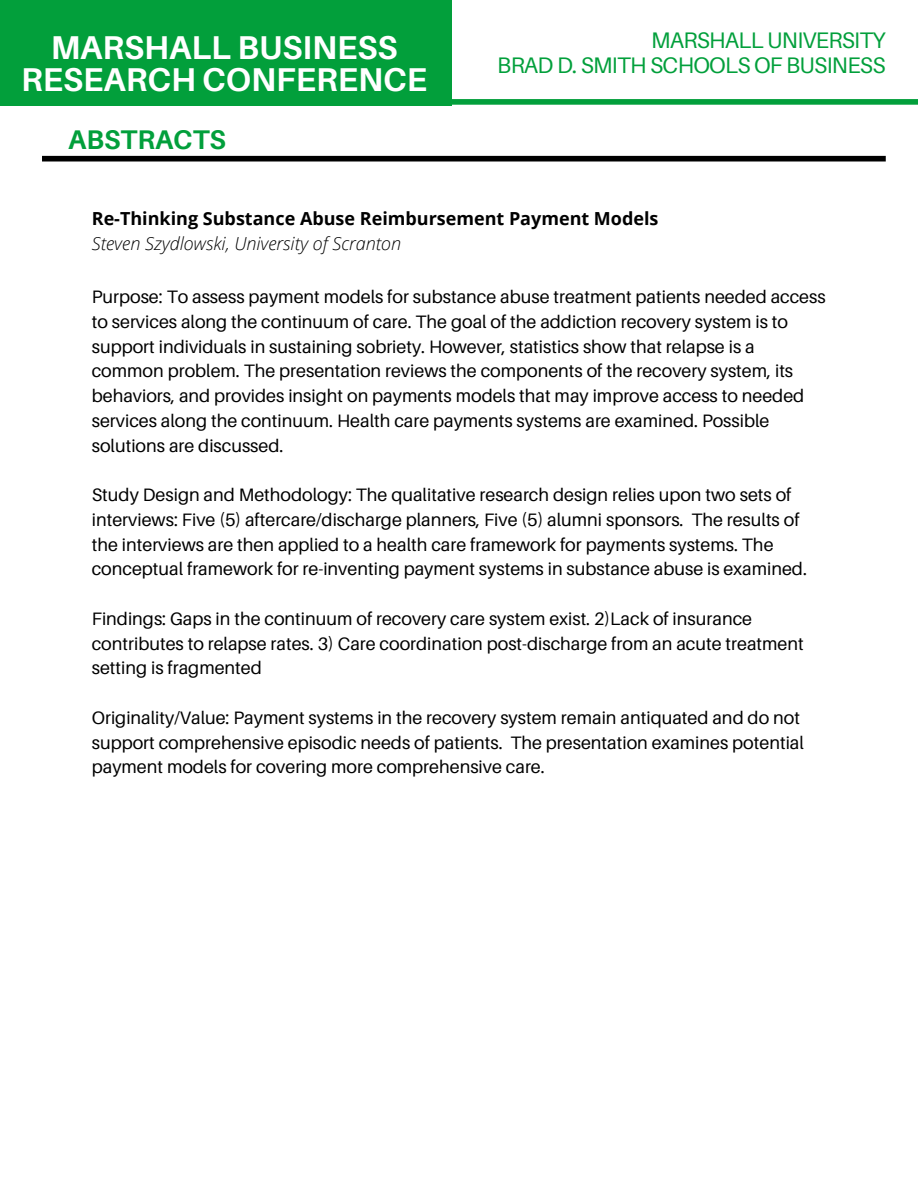
<style>
.page{position:relative;width:918px;height:1188px;background:#fff}
.page>*{position:absolute;margin:0;border:0;box-sizing:border-box;transform-origin:0 0}
.t1{font:700 33px/32.7px "Aileron";color:#fff;text-align:center}
.t2{font:700 27px "Aileron";color:#029f3b}
.t3{font:22.5px/25.8px "Aileron";letter-spacing:-.03em;color:#029f3b;text-align:right}
.t4{font:18px/24.8px "Aileron";color:#000}
.t5{font:700 18px "Open Sans";color:#000}
.t6{font:italic 300 18px "Open Sans";color:#000}
</style>
<div class="page">
<div style="left:255px;top:99px;width:663px;height:6px;background:#029f3b"></div>
<div style="left:42px;top:156px;width:844px;height:6px;background:#000"></div>
<div style="left:0;top:0;width:452px;height:106px;background:#029f3b"></div>
<h1 class="t1" style="left:21px;top:30px;width:407px">MARSHALL BUSINESS<br>RESEARCH CONFERENCE</h1>
<p class="t3" style="left:497px;top:26px;width:390px">MARSHALL UNIVERSITY<br>BRAD D. SMITH SCHOOLS OF BUSINESS</p>
<h2 class="t2" style="left:68px;top:123px;width:159px">ABSTRACTS</h2>
<p class="t5" style="left:92px;top:206px;width:568px">Re-Thinking Substance Abuse Reimbursement Payment Models</p>
<p class="t6" style="left:92px;top:230px;width:311px">Steven Szydlowski, University of Scranton</p>
<p class="t4" style="left:92px;top:284px;width:735px">Purpose: To assess payment models for substance abuse treatment patients needed access to services along the continuum of care. The goal of the addiction recovery system is to support individuals in sustaining sobriety. However, statistics show that relapse is a common problem. The presentation reviews the components of the recovery system, its behaviors, and provides insight on payments models that may improve access to needed services along the continuum. Health care payments systems are examined. Possible solutions are discussed.</p>
<p class="t4" style="left:92px;top:482px;width:717px">Study Design and Methodology: The qualitative research design relies upon two sets of interviews: Five (5) aftercare/discharge planners, Five (5) alumni sponsors. The results of the interviews are then applied to a health care framework for payments systems. The conceptual framework for re-inventing payment systems in substance abuse is examined.</p>
<p class="t4" style="left:92px;top:606px;width:713px">Findings: Gaps in the continuum of recovery care system exist. 2)Lack of insurance contributes to relapse rates. 3) Care coordination post-discharge from an acute treatment setting is fragmented</p>
<p class="t4" style="left:92px;top:705px;width:714px">Originality/Value: Payment systems in the recovery system remain antiquated and do not support comprehensive episodic needs of patients. The presentation examines potential payment models for covering more comprehensive care.</p>
</div>
